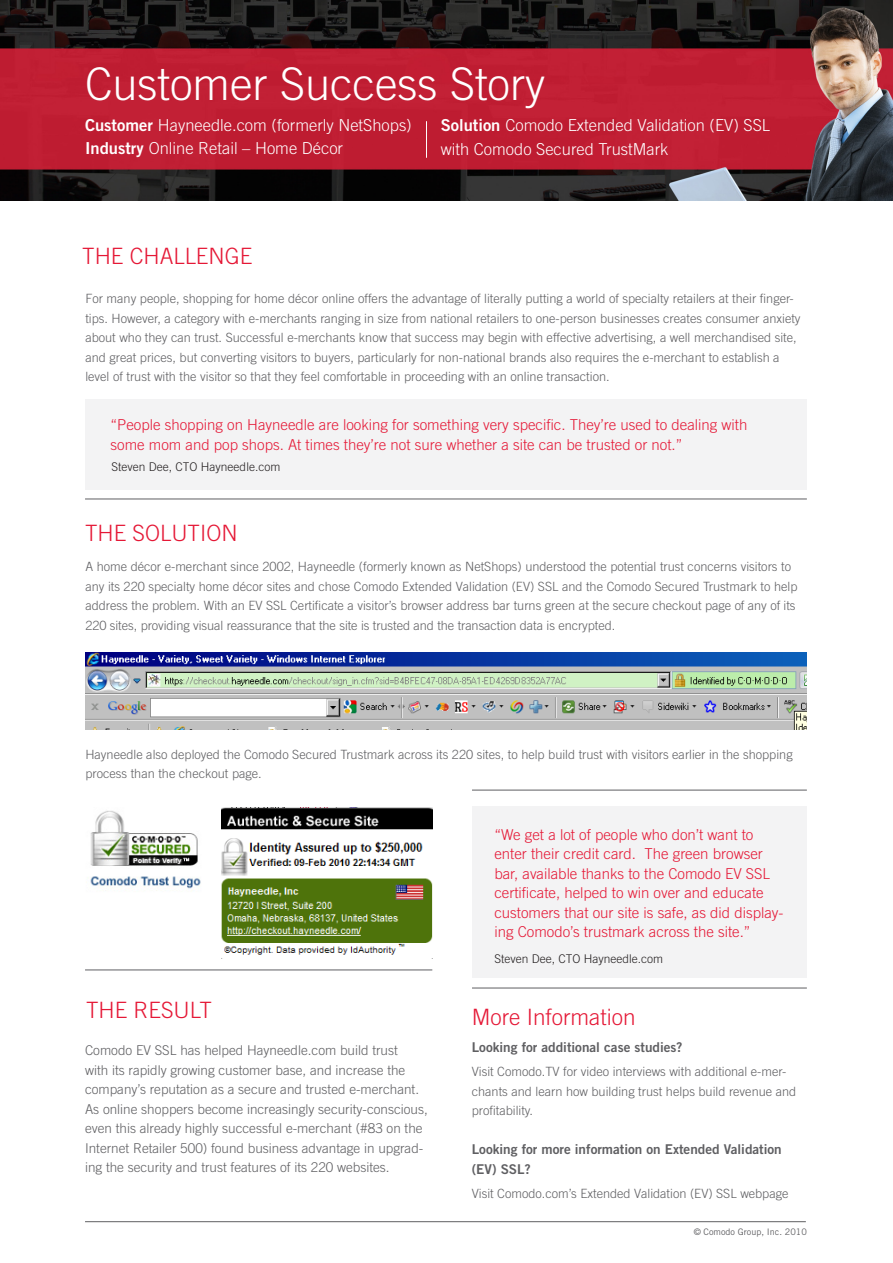
<style>
.page{position:relative;width:893px;height:1263px;background:#fff}
.page>*{position:absolute;margin:0;border:0;box-sizing:border-box;transform-origin:0 0}
.t1{font:300 45px "Trade Gothic LT";color:#fff}
.t2{font:300 22.5px "Trade Gothic LT";color:#e51836}
.t3{font:300 16.5px "Trade Gothic LT";color:#fff}
.t4{font:300 15px/19.5px "Trade Gothic LT";color:#e51836}
.t5{font:300 13.5px/19.5px "Trade Gothic LT";color:#5f5f62}
.t6{font:13.5px/19.5px "Trade Gothic LT Bold Two";color:#5f5f62}
.t7{font:300 12.75px/19.5px "Trade Gothic LT";color:#5f5f62}
.t8{font:300 12px "Trade Gothic LT";color:#231f20}
.t9{font:9px "Trade Gothic LT";color:#5f5f62}
.s1{font-family:"Trade Gothic LT Bold Two";font-weight:400}
</style>
<div class="page">
<div style="left:85px;top:400px;width:722px;height:90px;background:#efeff0"></div>
<img style="left:0;top:0;width:893px;height:200px">
<img style="left:85px;top:653px;width:722px;height:76px">
<img style="left:90px;top:811px;width:111px;height:80px">
<img style="left:222px;top:808px;width:210px;height:147px">
<div style="left:472px;top:806px;width:335px;height:172px;background:#efeff0"></div>
<hr style="left:85px;top:1221px;width:721px;height:1px;background:#5f5f62">
<hr style="left:472px;top:988px;width:335px;height:1px;background:#5f5f62">
<hr style="left:472px;top:790px;width:335px;height:1px;background:#5f5f62">
<hr style="left:85px;top:499px;width:722px;height:1px;background:#5f5f62">
<hr style="left:85px;top:969px;width:347px;height:1px;background:#5f5f62">
<hr style="left:426px;top:121px;width:1px;height:37px;background:#fff">
<p class="t1" style="left:85px;top:58px;width:461px">Customer Success Story</p>
<p class="t3" style="left:85px;top:116px;width:328px"><span class="s1">Customer</span> Hayneedle.com (formerly NetShops)</p>
<p class="t3" style="left:85px;top:138px;width:260px"><span class="s1">Industry</span> Online Retail – Home Décor</p>
<p class="t3" style="left:441px;top:116px;width:331px"><span class="s1">Solution</span> Comodo Extended Validation (EV) SSL</p>
<p class="t3" style="left:441px;top:140px;width:229px">with Comodo Secured TrustMark</p>
<p class="t2" style="left:82px;top:243px;width:172px">THE CHALLENGE</p>
<p class="t7" style="left:85px;top:289px;width:717px">For many people, shopping for home décor online offers the advantage of literally putting a world of specialty retailers at their finger&shy;tips. However, a category with e-merchants ranging in size from national retailers to one-person businesses creates consumer anxiety about who they can trust. Successful e-merchants know that success may begin with effective advertising, a well merchandised site, and great prices, but converting visitors to buyers, particularly for non-national brands also requires the e-merchant to establish a level of trust with the visitor so that they feel comfortable in proceeding with an online transaction.</p>
<p class="t4" style="left:111px;top:415px;width:638px">“People shopping on Hayneedle are looking for something very specific. They’re used to dealing with some mom and pop shops. At times they’re not sure whether a site can be trusted or not.”</p>
<p class="t8" style="left:112px;top:460px;width:170px">Steven Dee, CTO Hayneedle.com</p>
<p class="t2" style="left:85px;top:519px;width:154px">THE SOLUTION</p>
<p class="t7" style="left:85px;top:557px;width:714px">A home décor e-merchant since 2002, Hayneedle (formerly known as NetShops) understood the potential trust concerns visitors to any its 220 specialty home décor sites and chose Comodo Extended Validation (EV) SSL and the Comodo Secured Trustmark to help address the problem. With an EV SSL Certificate a visitor’s browser address bar turns green at the secure checkout page of any of its 220 sites, providing visual reassurance that the site is trusted and the transaction data is encrypted.</p>
<p class="t7" style="left:85px;top:744px;width:709px">Hayneedle also deployed the Comodo Secured Trustmark across its 220 sites, to help build trust with visitors earlier in the shopping process than the checkout page.</p>
<p class="t2" style="left:86px;top:996px;width:127px">THE RESULT</p>
<p class="t5" style="left:85px;top:1040px;width:344px">Comodo EV SSL has helped Hayneedle.com build trust<br>with its rapidly growing customer base, and increase the company’s reputation as a secure and trusted e-merchant.<br>As online shoppers become increasingly security-conscious, even this already highly successful e-merchant (#83 on the Internet Retailer 500) found business advantage in upgrad&shy;ing the security and trust features of its 220 websites.</p>
<p class="t4" style="left:494px;top:824px;width:291px">“We get a lot of people who don’t want to enter their credit card. The green browser bar, available thanks to the Comodo EV SSL certificate, helped to win over and educate customers that our site is safe, as did display&shy;ing Comodo’s trustmark across the site.”</p>
<p class="t8" style="left:494px;top:951px;width:170px">Steven Dee, CTO Hayneedle.com</p>
<p class="t2" style="left:472px;top:1004px;width:165px">More Information</p>
<p class="t6" style="left:472px;top:1038px;width:212px">Looking for additional case studies?</p>
<p class="t7" style="left:472px;top:1062px;width:326px">Visit Comodo.TV for video interviews with additional e-mer&shy;chants and learn how building trust helps build revenue and profitability.</p>
<p class="t6" style="left:472px;top:1140px;width:311px">Looking for more information on Extended Validation (EV) SSL?</p>
<p class="t7" style="left:472px;top:1183px;width:318px">Visit Comodo.com’s Extended Validation (EV) SSL webpage</p>
<p class="t9" style="left:694px;top:1227px;width:115px">© Comodo Group, Inc. 2010</p>
</div>
